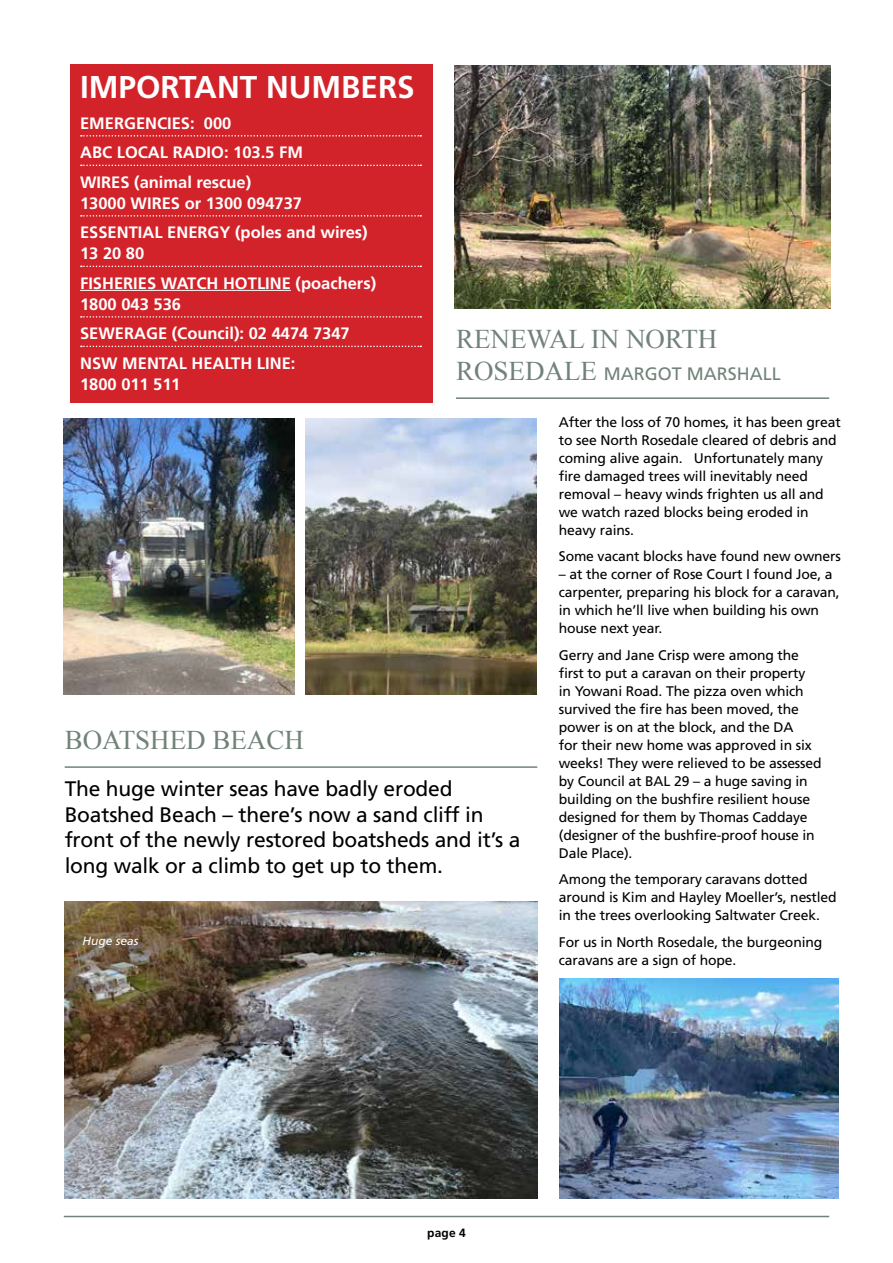
<style>
.page{position:relative;width:893px;height:1263px;background:#fff}
.page>*{position:absolute;margin:0;border:0;box-sizing:border-box;transform-origin:0 0}
.t1{font:700 31.5px "Frutiger";color:#fff}
.t2{font:27px "Times New Roman";color:#718279}
.t3{font:21px/25.5px "Frutiger";letter-spacing:-.01em;color:#000}
.t4{font:18px "Frutiger";color:#718279}
.t5{font:700 16.5px/29.5px "Frutiger";color:#fff}
.t6{font:13.95px/18px "Frutiger";letter-spacing:-.01em;color:#000}
.t7{font:italic 12px "Frutiger";color:#fff}
.t8{font:700 12px "Frutiger";color:#000}
.s1{font-family:"Times New Roman";font-size:27px}
</style>
<div class="page">
<hr style="left:456px;top:397px;width:373px;height:2px;background:#718279">
<hr style="left:65px;top:766px;width:472px;height:2px;background:#718279">
<hr style="left:64px;top:1216px;width:765px;height:1px;background:#718279">
<img style="left:64px;top:418px;width:231px;height:276px">
<img style="left:306px;top:418px;width:230px;height:276px">
<img style="left:454px;top:65px;width:377px;height:243px">
<img style="left:560px;top:978px;width:278px;height:220px">
<img style="left:65px;top:901px;width:472px;height:297px">
<div style="left:70px;top:65px;width:363px;height:338px;background:#d2232a"></div>
<svg style="left:81px;top:135px;width:340px;height:2px"></svg>
<svg style="left:81px;top:165px;width:340px;height:1px"></svg>
<svg style="left:81px;top:215px;width:340px;height:2px"></svg>
<svg style="left:81px;top:266px;width:340px;height:1px"></svg>
<hr style="left:80px;top:290px;width:211px;height:1px;background:#fff">
<svg style="left:81px;top:316px;width:340px;height:2px"></svg>
<svg style="left:81px;top:346px;width:340px;height:1px"></svg>
<h1 class="t1" style="left:80px;top:69px;width:336px">IMPORTANT NUMBERS</h1>
<p class="t5" style="left:80px;top:108px;width:224px">EMERGENCIES: 000<br>ABC LOCAL RADIO: 103.5 FM<br>WIRES (animal rescue)</p>
<p class="t5" style="left:80px;top:188px;width:289px">13000 WIRES or 1300 094737<br>ESSENTIAL ENERGY (poles and wires)</p>
<p class="t5" style="left:80px;top:239px;width:298px">13 20 80<br>FISHERIES WATCH HOTLINE (poachers)</p>
<p class="t5" style="left:80px;top:289px;width:271px">1800 043 536<br>SEWERAGE (Council): 02 4474 7347<br>NSW MENTAL HEALTH LINE:</p>
<p class="t5" style="left:80px;top:369px;width:102px">1800 011 511</p>
<h2 class="t2" style="left:456px;top:321px;width:263px">RENEWAL IN NORTH</h2>
<p class="t4" style="left:456px;top:364px;width:326px"><span class="s1">ROSEDALE</span> MARGOT MARSHALL</p>
<h2 class="t2" style="left:65px;top:722px;width:241px">BOATSHED BEACH</h2>
<h3 class="t3" style="left:65px;top:776px;width:457px">The huge winter seas have badly eroded Boatshed Beach – there’s now a sand cliff in front of the newly restored boatsheds and it’s a long walk or a climb to get up to them.</h3>
<p class="t7" style="left:83px;top:934px;width:58px">Huge seas</p>
<p class="t6" style="left:559px;top:413px;width:284px">After the loss of 70 homes, it has been great to see North Rosedale cleared of debris and coming alive again. Unfortunately many fire damaged trees will inevitably need removal – heavy winds frighten us all and we watch razed blocks being eroded in heavy rains.</p>
<p class="t6" style="left:559px;top:548px;width:284px">Some vacant blocks have found new owners</p>
<p class="t6" style="left:559px;top:566px;width:282px">– at the corner of Rose Court I found Joe, a carpenter, preparing his block for a caravan, in which he’ll live when building his own house next year.</p>
<p class="t6" style="left:559px;top:646px;width:264px">Gerry and Jane Crisp were among the first to put a caravan on their property<br>in Yowani Road. The pizza oven which survived the fire has been moved, the power is on at the block, and the DA<br>for their new home was approved in six weeks! They were relieved to be assessed by Council at BAL 29 – a huge saving in building on the bushfire resilient house designed for them by Thomas Caddaye (designer of the bushfire-proof house in Dale Place).</p>
<p class="t6" style="left:559px;top:871px;width:279px">Among the temporary caravans dotted around is Kim and Hayley Moeller’s, nestled in the trees overlooking Saltwater Creek.</p>
<p class="t6" style="left:559px;top:933px;width:265px">For us in North Rosedale, the burgeoning caravans are a sign of hope.</p>
<p class="t8" style="left:427px;top:1225px;width:40px">page 4</p>
</div>
